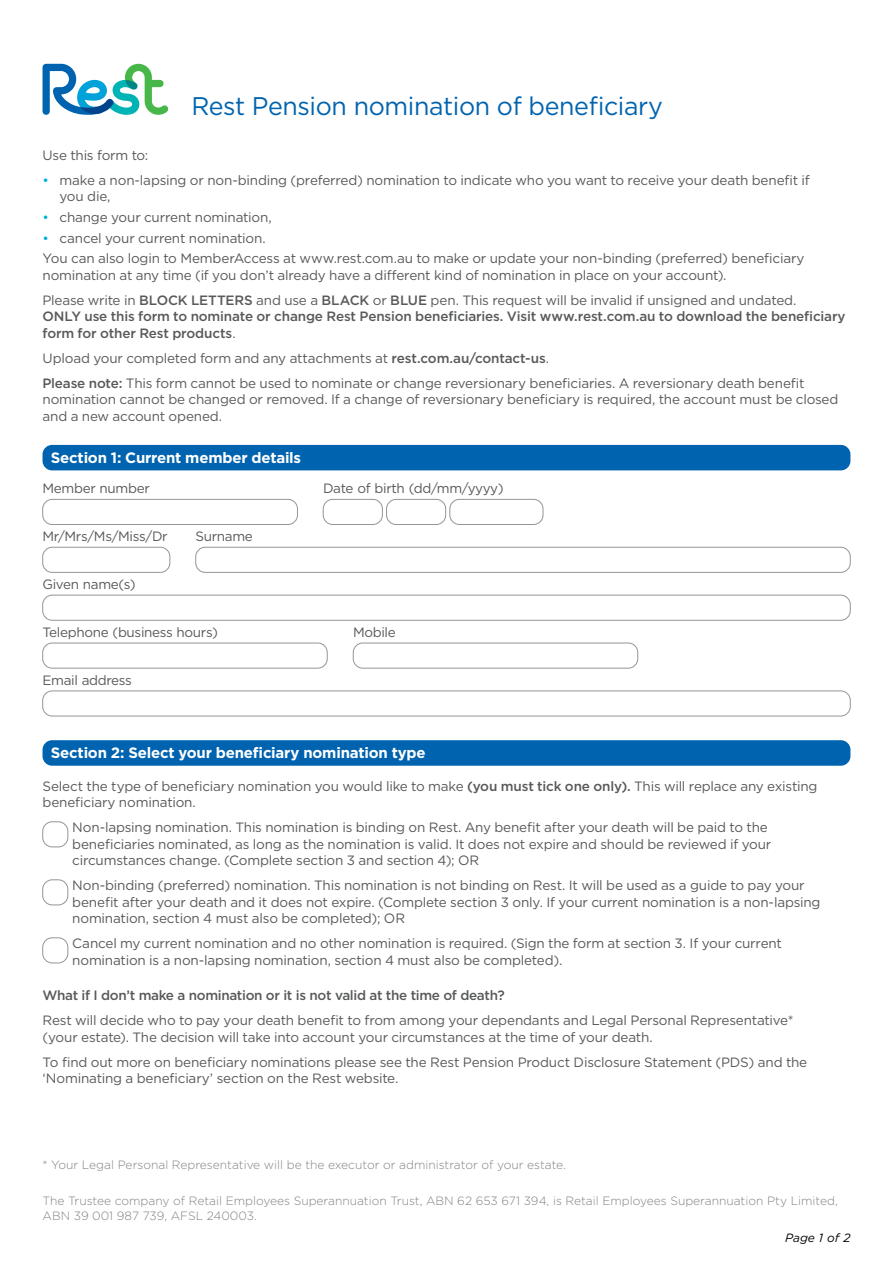
<style>
.page{position:relative;width:893px;height:1263px;background:#fff}
.page>*{position:absolute;margin:0;border:0;box-sizing:border-box;transform-origin:0 0}
.t1{font:25.5px "Gotham";letter-spacing:-.015em;color:#0063af}
.t2{font:700 15px "Gotham";letter-spacing:-.015em;color:#fff}
.t3{font:13.5px/16.5px "Gotham";letter-spacing:-.015em;color:#58595b}
.t4{font:500 13.5px/16.5px "Gotham";letter-spacing:-.015em;color:#58595b}
.t5{font:300 12px/15px "Gotham";color:#808285}
.t6{font:italic 12px "Gotham";color:#000}
.s1{color:#00afdf}
.s2{font-weight:500}
.s3{font-weight:400}
</style>
<div class="page">
<div style="left:43px;top:445px;width:807px;height:25px;background:#0063af;border-radius:10px"></div>
<div style="left:43px;top:499px;width:255px;height:26px;border:1px solid #939598;border-radius:10px"></div>
<div style="left:323px;top:499px;width:60px;height:26px;border:1px solid #939598;border-radius:10px"></div>
<div style="left:386px;top:499px;width:60px;height:26px;border:1px solid #939598;border-radius:10px"></div>
<div style="left:450px;top:499px;width:93px;height:26px;border:1px solid #939598;border-radius:10px"></div>
<div style="left:43px;top:547px;width:127px;height:26px;border:1px solid #939598;border-radius:10px"></div>
<div style="left:196px;top:547px;width:654px;height:26px;border:1px solid #939598;border-radius:10px"></div>
<div style="left:43px;top:595px;width:807px;height:25px;border:1px solid #939598;border-radius:10px"></div>
<div style="left:43px;top:643px;width:284px;height:25px;border:1px solid #939598;border-radius:10px"></div>
<div style="left:353px;top:643px;width:285px;height:25px;border:1px solid #939598;border-radius:10px"></div>
<div style="left:43px;top:691px;width:807px;height:25px;border:1px solid #939598;border-radius:10px"></div>
<div style="left:43px;top:740px;width:807px;height:26px;background:#0063af;border-radius:10px"></div>
<div style="left:43px;top:821px;width:25px;height:26px;border:1px solid #939598;border-radius:10px"></div>
<div style="left:43px;top:880px;width:25px;height:25px;border:1px solid #939598;border-radius:10px"></div>
<div style="left:43px;top:938px;width:25px;height:25px;border:1px solid #939598;border-radius:10px"></div>
<svg style="left:43px;top:64px;width:126px;height:51px"></svg>
<h1 class="t1" style="left:191px;top:89px;width:473px">Rest Pension nomination of beneficiary</h1>
<p class="t3" style="left:43px;top:146px;width:107px">Use this form to:</p>
<p class="t3" style="left:60px;top:171px;width:752px;text-indent:-17px"><span class="s1">•</span> make a non-lapsing or non-binding (preferred) nomination to indicate who you want to receive your death benefit if you die,</p>
<p class="t3" style="left:43px;top:209px;width:231px"><span class="s1">•</span> change your current nomination,</p>
<p class="t3" style="left:43px;top:227px;width:763px;line-height:20.7px"><span class="s1">•</span> cancel your current nomination.<br>You can also login to MemberAccess at www.rest.com.au to make or update your non-binding (preferred) beneficiary</p>
<p class="t3" style="left:43px;top:262px;width:755px;line-height:25px">nomination at any time (if you don’t already have a different kind of nomination in place on your account).<br>Please write in <span class="s2">BLOCK LETTERS</span> and use a <span class="s2">BLACK</span> or <span class="s2">BLUE</span> pen. This request will be invalid if unsigned and undated.</p>
<p class="t4" style="left:43px;top:308px;width:805px">ONLY use this form to nominate or change Rest Pension beneficiaries. Visit www.rest.com.au to download the beneficiary form for other Rest products<span class="s3">.</span></p>
<p class="t3" style="left:43px;top:345px;width:764px;line-height:25px">Upload your completed form and any attachments at <span class="s2">rest.com.au/contact-us</span>.<br><span class="s2">Please note:</span> This form cannot be used to nominate or change reversionary beneficiaries. A reversionary death benefit</p>
<p class="t3" style="left:43px;top:391px;width:797px">nomination cannot be changed or removed. If a change of reversionary beneficiary is required, the account must be closed and a new account opened.</p>
<p class="t2" style="left:51px;top:448px;width:252px">Section 1: Current member details</p>
<p class="t3" style="left:43px;top:480px;width:109px">Member number</p>
<p class="t3" style="left:323px;top:480px;width:182px">Date of birth (dd/mm/yyyy)</p>
<p class="t3" style="left:43px;top:528px;width:127px">Mr/Mrs/Ms/Miss/Dr</p>
<p class="t3" style="left:196px;top:528px;width:59px">Surname</p>
<p class="t3" style="left:43px;top:576px;width:95px">Given name(s)</p>
<p class="t3" style="left:43px;top:624px;width:177px">Telephone (business hours)</p>
<p class="t3" style="left:353px;top:624px;width:44px">Mobile</p>
<p class="t3" style="left:43px;top:671px;width:91px">Email address</p>
<p class="t2" style="left:51px;top:743px;width:376px">Section 2: Select your beneficiary nomination type</p>
<p class="t3" style="left:43px;top:777px;width:776px">Select the type of beneficiary nomination you would like to make <span class="s2">(you must tick one only).</span> This will replace any existing beneficiary nomination.</p>
<p class="t3" style="left:72px;top:819px;width:701px">Non-lapsing nomination. This nomination is binding on Rest. Any benefit after your death will be paid to the beneficiaries nominated, as long as the nomination is valid. It does not expire and should be reviewed if your circumstances change. (Complete section 3 and section 4); OR</p>
<p class="t3" style="left:72px;top:877px;width:750px">Non-binding (preferred) nomination. This nomination is not binding on Rest. It will be used as a guide to pay your benefit after your death and it does not expire. (Complete section 3 only. If your current nomination is a non-lapsing nomination, section 4 must also be completed); OR</p>
<p class="t3" style="left:72px;top:935px;width:711px">Cancel my current nomination and no other nomination is required. (Sign the form at section 3. If your current nomination is a non-lapsing nomination, section 4 must also be completed).</p>
<p class="t4" style="left:43px;top:987px;width:464px">What if I don’t make a nomination or it is not valid at the time of death?</p>
<p class="t3" style="left:43px;top:1012px;width:752px">Rest will decide who to pay your death benefit to from among your dependants and Legal Personal Representative* (your estate). The decision will take into account your circumstances at the time of your death.</p>
<p class="t3" style="left:43px;top:1053px;width:766px">To find out more on beneficiary nominations please see the Rest Pension Product Disclosure Statement (PDS) and the ‘Nominating a beneficiary’ section on the Rest website.</p>
<p class="t5" style="left:43px;top:1156px;width:525px">* Your Legal Personal Representative will be the executor or administrator of your estate.</p>
<p class="t5" style="left:43px;top:1193px;width:797px">The Trustee company of Retail Employees Superannuation Trust, ABN 62 653 671 394, is Retail Employees Superannuation Pty Limited,<br>ABN 39 001 987 739, AFSL 240003.</p>
<p class="t6" style="left:785px;top:1230px;width:67px">Page 1 of 2</p>
</div>
